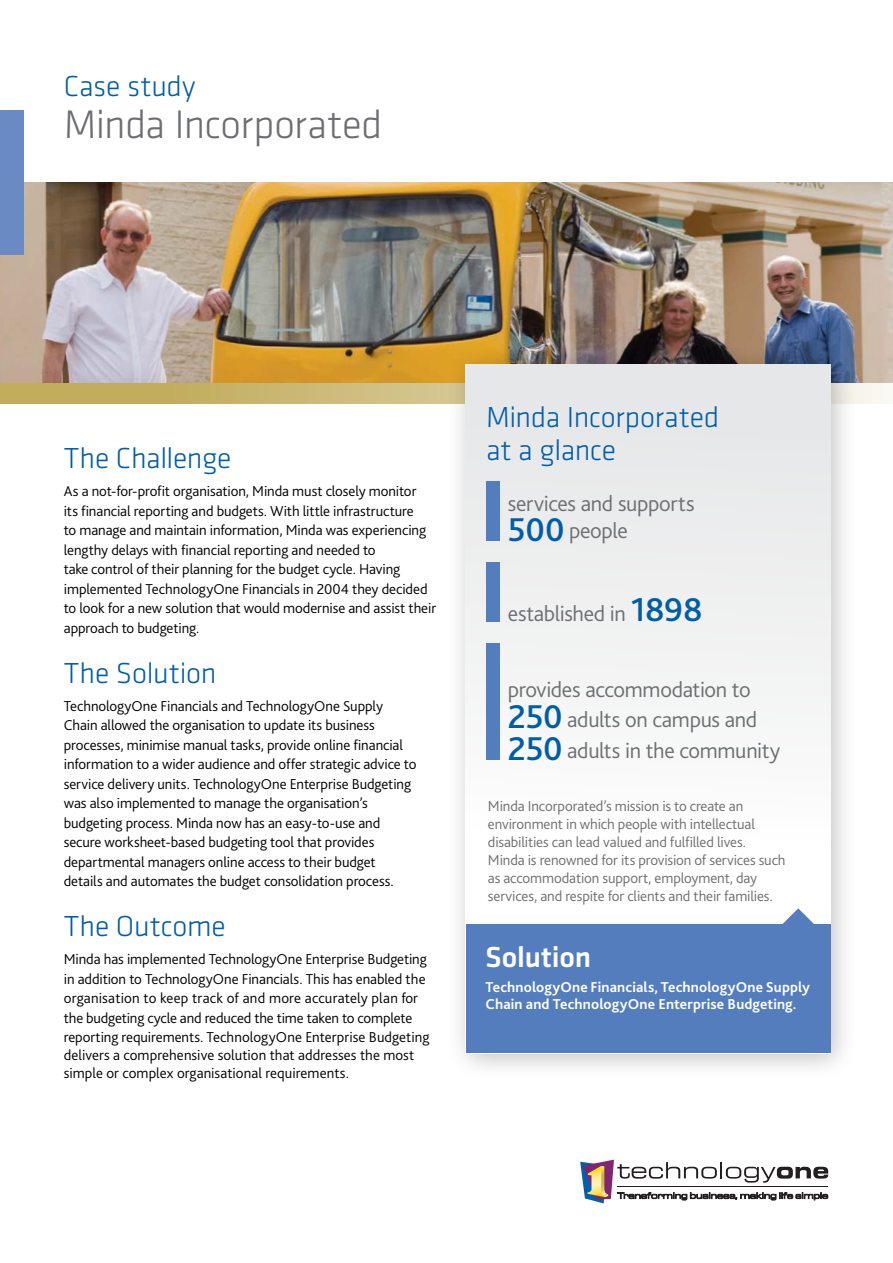
<style>
.page{position:relative;width:893px;height:1263px;background:#fff}
.page>*{position:absolute;margin:0;border:0;box-sizing:border-box;transform-origin:0 0}
.t1{font:300 41.25px "Klavika";letter-spacing:-.015em;color:#6d6e71}
.t2{font:300 30px/33px "Klavika";letter-spacing:-.01em;color:#005daa}
.t3{font:500 30px "Klavika";letter-spacing:-.01em;color:#fff}
.t4{font:300 22.5px/30.8px "Bliss 2";letter-spacing:-.015em;color:#6d6e71}
.t5{font:300 15px/19.5px "Bliss 2";letter-spacing:-.005em;color:#000}
.t6{font:300 15px/18px "Bliss 2";letter-spacing:-.01em;color:#6d6e71}
.t7{font:700 15px/17.7px "Bliss 2";letter-spacing:.01em;color:#fff}
.s1{font-weight:500;font-size:34.5px;color:#005daa}
</style>
<div class="page">
<svg style="left:0;top:383px;width:893px;height:21px;background:#cab975"></svg>
<svg style="left:580px;top:1159px;width:248px;height:44px"></svg>
<img style="left:0;top:183px;width:893px;height:200px">
<div style="left:0;top:111px;width:23px;height:144px;background:#6a8ac4"></div>
<div style="left:446px;top:345px;width:412px;height:736px;background:#000;opacity:.25"></div>
<div style="left:466px;top:364px;width:364px;height:689px;background:linear-gradient(to right,#f3f3f4,#f2f2f3)"></div>
<div style="left:466px;top:924px;width:364px;height:129px;background:#547dbd"></div>
<svg style="left:782px;top:908px;width:32px;height:16px"></svg>
<div style="left:486px;top:643px;width:14px;height:117px;background:#547dbd"></div>
<div style="left:486px;top:562px;width:14px;height:60px;background:#547dbd"></div>
<div style="left:486px;top:481px;width:14px;height:60px;background:#547dbd"></div>
<h2 class="t2" style="left:64px;top:70px;width:133px">Case study</h2>
<h1 class="t1" style="left:64px;top:100px;width:320px">Minda Incorporated</h1>
<h2 class="t2" style="left:64px;top:441px;width:169px">The Challenge</h2>
<p class="t5" style="left:64px;top:481px;width:374px">As a not-for-profit organisation, Minda must closely monitor<br>its financial reporting and budgets. With little infrastructure<br>to manage and maintain information, Minda was experiencing lengthy delays with financial reporting and needed to<br>take control of their planning for the budget cycle. Having implemented TechnologyOne Financials in 2004 they decided to look for a new solution that would modernise and assist their approach to budgeting.</p>
<h2 class="t2" style="left:64px;top:656px;width:154px">The Solution</h2>
<p class="t5" style="left:64px;top:695px;width:354px">TechnologyOne Financials and TechnologyOne Supply Chain allowed the organisation to update its business processes, minimise manual tasks, provide online financial information to a wider audience and offer strategic advice to service delivery units. TechnologyOne Enterprise Budgeting was also implemented to manage the organisation’s budgeting process. Minda now has an easy-to-use and secure worksheet-based budgeting tool that provides departmental managers online access to their budget details and automates the budget consolidation process.</p>
<h2 class="t2" style="left:64px;top:909px;width:164px">The Outcome</h2>
<p class="t5" style="left:64px;top:949px;width:367px">Minda has implemented TechnologyOne Enterprise Budgeting in addition to TechnologyOne Financials. This has enabled the organisation to keep track of and more accurately plan for the budgeting cycle and reduced the time taken to complete reporting requirements. TechnologyOne Enterprise Budgeting</p>
<p class="t5" style="left:64px;top:1046px;width:352px;line-height:17.7px">delivers a comprehensive solution that addresses the most simple or complex organisational requirements.</p>
<h2 class="t2" style="left:486px;top:400px;width:235px">Minda Incorporated at a glance</h2>
<h3 class="t4" style="left:508px;top:489px;width:188px;line-height:27px">services and supports<br><span class="s1">500</span> people</h3>
<h3 class="t4" style="left:508px;top:598px;width:196px">established in <span class="s1">1898</span></h3>
<h3 class="t4" style="left:508px;top:673px;width:274px">provides accommodation to<br><span class="s1">250</span> adults on campus and<br><span class="s1">250</span> adults in the community</h3>
<p class="t6" style="left:488px;top:796px;width:299px">Minda Incorporated’s mission is to create an environment in which people with intellectual disabilities can lead valued and fulfilled lives.<br>Minda is renowned for its provision of services such as accommodation support, employment, day services, and respite for clients and their families.</p>
<h2 class="t3" style="left:486px;top:936px;width:107px">Solution</h2>
<p class="t7" style="left:486px;top:977px;width:326px">TechnologyOne Financials, TechnologyOne Supply<br>Chain and TechnologyOne Enterprise Budgeting.</p>
</div>
